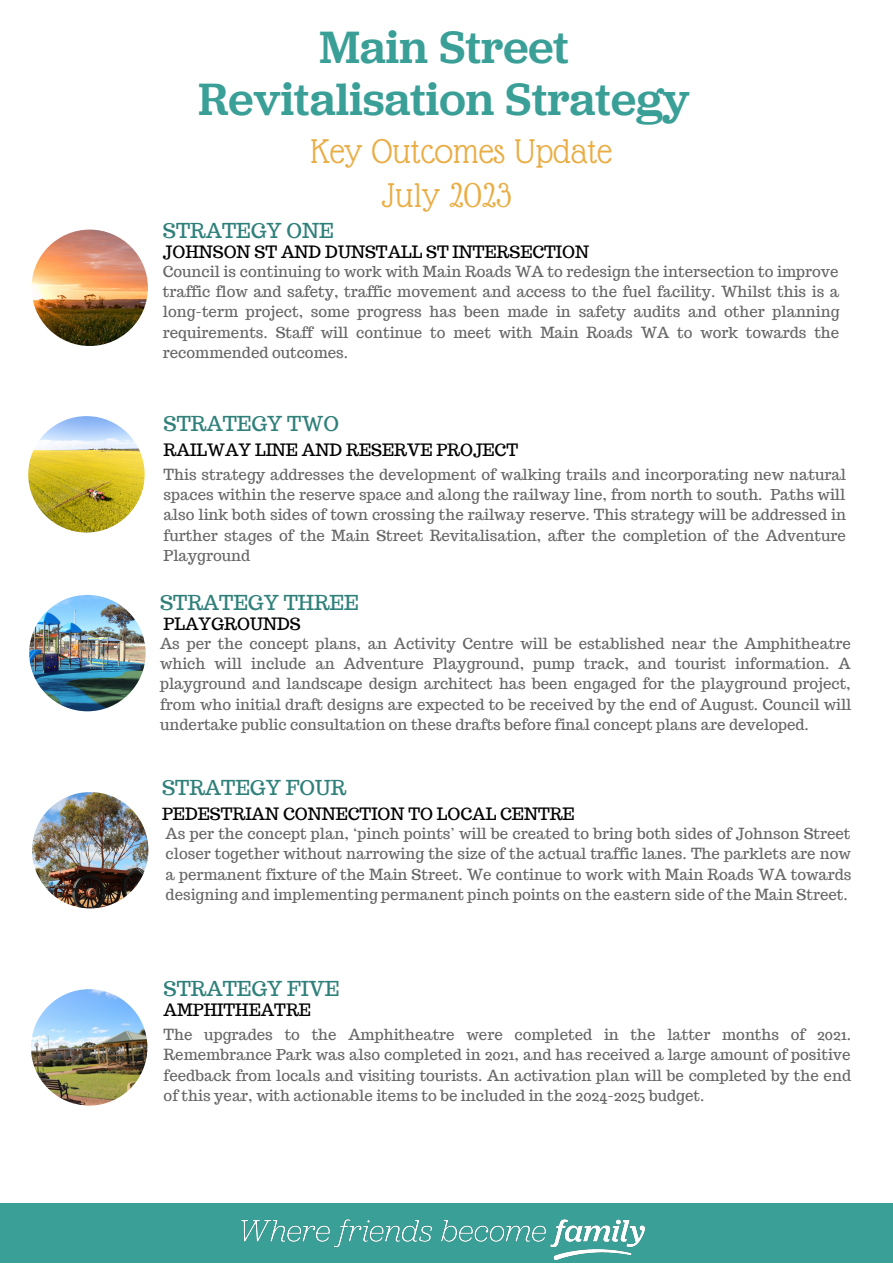
<style>
.page{position:relative;width:893px;height:1264px;background:#fff}
.page>*{position:absolute;margin:0;border:0;box-sizing:border-box;transform-origin:0 0}
.t1{font:500 47.25px "Jubilat";color:#3a9f97}
.t2{font:37.35px "Glass Antiqua";color:#eaad44}
.t3{font:20.1px "Trocchi";color:#2f807a}
.t4{font:16.65px "Trocchi";color:#000}
.t5{font:15px/20.2px "Trocchi";color:#666;text-align:justify}
</style>
<div class="page">
<div style="left:0;top:1203px;width:892px;height:59px;background:#3a9f97"></div>
<img style="left:31px;top:229px;width:117px;height:117px">
<svg style="left:28px;top:416px;width:117px;height:117px"></svg>
<img style="left:29px;top:595px;width:117px;height:117px">
<img style="left:32px;top:792px;width:117px;height:117px">
<img style="left:31px;top:989px;width:117px;height:117px">
<img style="left:241px;top:1219px;width:404px;height:42px">
<p class="t1" style="left:319px;top:25px;width:251px">Main Street</p>
<p class="t1" style="left:198px;top:77px;width:492px">Revitalisation Strategy</p>
<p class="t2" style="left:310px;top:132px;width:302px">Key Outcomes Update</p>
<p class="t2" style="left:381px;top:176px;width:132px">July 2023</p>
<p class="t3" style="left:163px;top:217px;width:172px">STRATEGY ONE</p>
<p class="t4" style="left:163px;top:241px;width:427px">JOHNSON ST AND DUNSTALL ST INTERSECTION</p>
<p class="t5" style="left:163px;top:261px;width:678px">Council is continuing to work with Main Roads WA to redesign the intersection to improve traffic flow and safety, traffic movement and access to the fuel facility. Whilst this is a long-term project, some progress has been made in safety audits and other planning requirements. Staff will continue to meet with Main Roads WA to work towards the recommended outcomes.</p>
<p class="t3" style="left:164px;top:410px;width:177px">STRATEGY TWO</p>
<p class="t4" style="left:164px;top:439px;width:356px">RAILWAY LINE AND RESERVE PROJECT</p>
<p class="t5" style="left:164px;top:464px;width:683px">This strategy addresses the development of walking trails and incorporating new natural spaces within the reserve space and along the railway line, from north to south. Paths will also link both sides of town crossing the railway reserve. This strategy will be addressed in further stages of the Main Street Revitalisation, after the completion of the Adventure Playground</p>
<p class="t3" style="left:160px;top:589px;width:200px">STRATEGY THREE</p>
<p class="t4" style="left:164px;top:612px;width:139px">PLAYGROUNDS</p>
<p class="t5" style="left:160px;top:633px;width:692px">As per the concept plans, an Activity Centre will be established near the Amphitheatre which will include an Adventure Playground, pump track, and tourist information. A playground and landscape design architect has been engaged for the playground project, from who initial draft designs are expected to be received by the end of August. Council will undertake public consultation on these drafts before final concept plans are developed.</p>
<p class="t3" style="left:162px;top:774px;width:186px">STRATEGY FOUR</p>
<p class="t4" style="left:162px;top:803px;width:414px">PEDESTRIAN CONNECTION TO LOCAL CENTRE</p>
<p class="t5" style="left:166px;top:823px;width:687px">As per the concept plan, ‘pinch points’ will be created to bring both sides of Johnson Street closer together without narrowing the size of the actual traffic lanes. The parklets are now a permanent fixture of the Main Street. We continue to work with Main Roads WA towards designing and implementing permanent pinch points on the eastern side of the Main Street.</p>
<p class="t3" style="left:164px;top:975px;width:177px">STRATEGY FIVE</p>
<p class="t4" style="left:164px;top:998px;width:149px">AMPHITHEATRE</p>
<p class="t5" style="left:164px;top:1024px;width:689px">The upgrades to the Amphitheatre were completed in the latter months of 2021.<br>Remembrance Park was also completed in 2021, and has received a large amount of positive feedback from locals and visiting tourists. An activation plan will be completed by the end of this year, with actionable items to be included in the 2024-2025 budget.</p>
</div>
